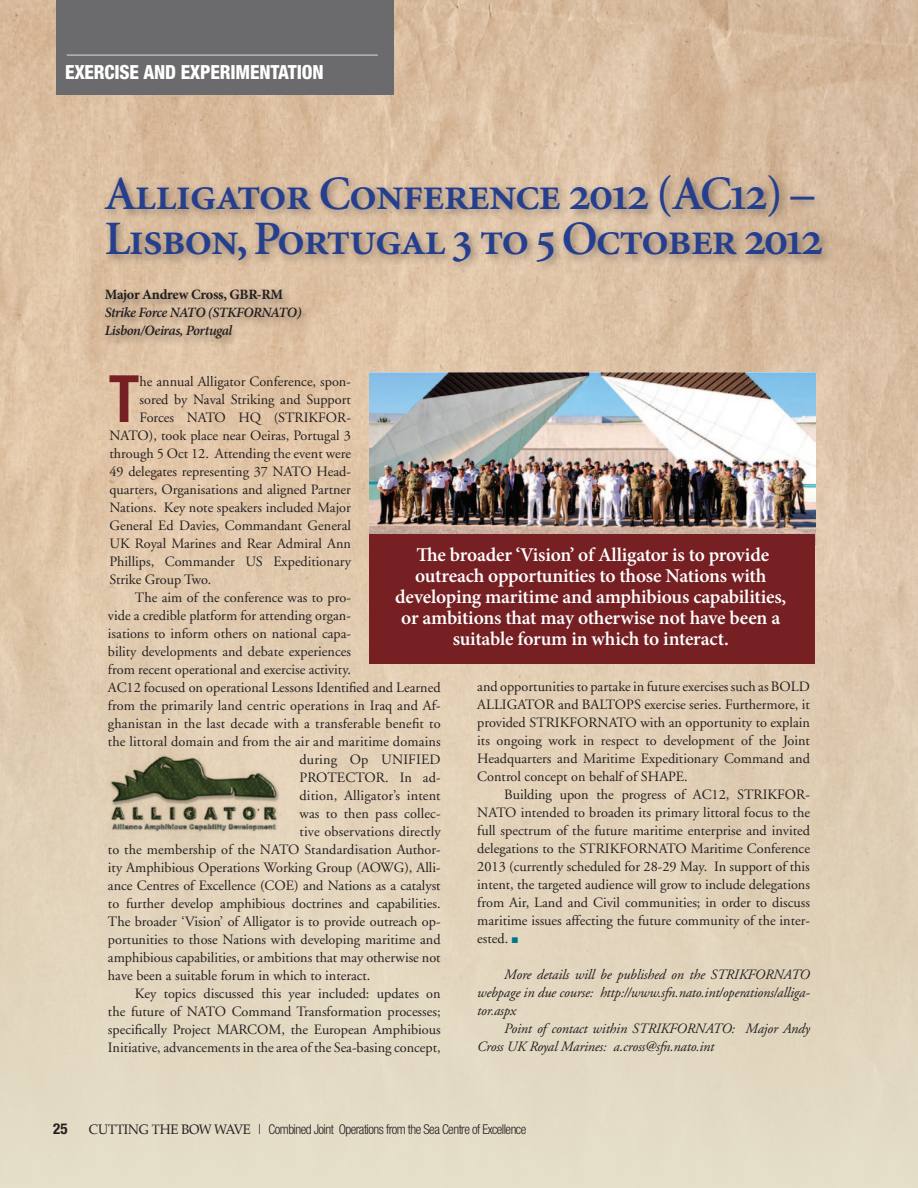
<style>
.page{position:relative;width:918px;height:1188px;background:#fff}
.page>*{position:absolute;margin:0;border:0;box-sizing:border-box;transform-origin:0 0}
.t1{font:700 condensed 62.25px "Helvetica";color:#762023}
.t2{font:48px/45px "Minion Semibold SC";letter-spacing:-.04em;color:#253f8e}
.t3{font:600 19.5px/21px "Minion Pro";letter-spacing:-.01em;color:#fff;text-align:center}
.t4{font:800 condensed 19.5px "Helvetica Neue";letter-spacing:-.01em;color:#fff}
.t5{font:700 condensed 15px "Helvetica Neue";color:#231f20}
.t6{font:14.25px/18px "Adobe Garamond";color:#231f20;text-align:justify}
.t7{font:italic 14.25px/18px "Adobe Garamond";letter-spacing:-.01em;color:#231f20;text-align:justify}
.t8{font:italic 600 14.25px/18px "Minion Pro";letter-spacing:-.035em;color:#231f20}
.t9{font:700 14.25px "Minion Pro";letter-spacing:-.02em;color:#231f20}
.t10{font:300 condensed 13.5px "Helvetica Neue";letter-spacing:-.04em;color:#231f20}
.s1{color:#00758c}
.s2{font-family:"Palatino";font-weight:400;font-stretch:normal}
</style>
<div class="page">
<img style="left:0;top:0;width:918px;height:478px">
<div style="left:0;top:478px;width:918px;height:710px;background:linear-gradient(to bottom,#e0c5a8,#e4dec8)"></div>
<div style="left:100px;top:171px;width:733px;height:178px;background:#231f20;opacity:.45"></div>
<img style="left:369px;top:372px;width:446px;height:163px">
<img style="left:105px;top:754px;width:177px;height:78px">
<div style="left:56px;top:0;width:338px;height:94px;background:#6b6b6e"></div>
<div style="left:369px;top:535px;width:446px;height:129px;background:#762023"></div>
<hr style="left:67px;top:54px;width:311px;height:2px;background:#fff">
<h3 class="t4" style="left:65px;top:60px;width:260px">EXERCISE AND EXPERIMENtATION</h3>
<h2 class="t2" style="left:105px;top:173px;width:719px">Alligator Conference 2012 (AC12) –<br>Lisbon, Portugal 3 to 5 October 2012</h2>
<p class="t9" style="left:105px;top:285px;width:180px">Major Andrew Cross, GBR-RM</p>
<p class="t8" style="left:105px;top:303px;width:198px">Strike Force NATO (STKFORNATO)<br>Lisbon/Oeiras, Portugal</p>
<h1 class="t1" style="left:108px;top:360px;width:33px">T</h1>
<p class="t6" style="left:140px;top:373px;width:213px">he annual Alligator Conference, spon-</p>
<p class="t6" style="left:140px;top:391px;width:213px">sored by Naval Striking and Support</p>
<p class="t6" style="left:140px;top:409px;width:213px">Forces NATO HQ (STRIKFOR-</p>
<p class="t6" style="left:109px;top:427px;width:243px">NATO), took place near Oeiras, Portugal 3</p>
<p class="t6" style="left:109px;top:445px;width:243px">through 5 Oct 12. Attending the event were</p>
<p class="t6" style="left:109px;top:463px;width:243px">49 delegates representing 37 NATO Head-</p>
<p class="t6" style="left:109px;top:481px;width:243px">quarters, Organisations and aligned Partner</p>
<p class="t6" style="left:109px;top:499px;width:243px">Nations. Key note speakers included Major</p>
<p class="t6" style="left:109px;top:517px;width:243px">General Ed Davies, Commandant General</p>
<p class="t6" style="left:109px;top:535px;width:243px">UK Royal Marines and Rear Admiral Ann</p>
<p class="t6" style="left:109px;top:553px;width:243px">Phillips, Commander US Expeditionary</p>
<p class="t6" style="left:109px;top:571px;width:104px">Strike Group Two.</p>
<p class="t6" style="left:135px;top:589px;width:218px">The aim of the conference was to pro-</p>
<p class="t6" style="left:108px;top:607px;width:244px">vide a credible platform for attending organ-</p>
<p class="t6" style="left:108px;top:625px;width:245px">isations to inform others on national capa-</p>
<p class="t6" style="left:108px;top:643px;width:245px">bility developments and debate experiences</p>
<p class="t6" style="left:108px;top:661px;width:244px">from recent operational and exercise activity.</p>
<p class="t6" style="left:108px;top:679px;width:334px">AC12 focused on operational Lessons Identified and Learned</p>
<p class="t6" style="left:108px;top:697px;width:334px">from the primarily land centric operations in Iraq and Af-</p>
<p class="t6" style="left:108px;top:715px;width:334px">ghanistan in the last decade with a transferable benefit to</p>
<p class="t6" style="left:108px;top:733px;width:334px">the littoral domain and from the air and maritime domains</p>
<p class="t6" style="left:300px;top:751px;width:143px">during Op UNIFIED</p>
<p class="t6" style="left:300px;top:769px;width:143px">PROTECTOR. In ad-</p>
<p class="t6" style="left:300px;top:787px;width:143px">dition, Alligator’s intent</p>
<p class="t6" style="left:300px;top:805px;width:143px">was to then pass collec-</p>
<p class="t6" style="left:300px;top:823px;width:143px">tive observations directly</p>
<p class="t6" style="left:108px;top:841px;width:334px">to the membership of the NATO Standardisation Author-</p>
<p class="t6" style="left:108px;top:859px;width:334px">ity Amphibious Operations Working Group (AOWG), Alli-</p>
<p class="t6" style="left:108px;top:877px;width:334px">ance Centres of Excellence (COE) and Nations as a catalyst</p>
<p class="t6" style="left:108px;top:895px;width:334px">to further develop amphibious doctrines and capabilities.</p>
<p class="t6" style="left:108px;top:913px;width:334px">The broader ‘Vision’ of Alligator is to provide outreach op-</p>
<p class="t6" style="left:108px;top:931px;width:334px">portunities to those Nations with developing maritime and</p>
<p class="t6" style="left:108px;top:949px;width:334px">amphibious capabilities, or ambitions that may otherwise not</p>
<p class="t6" style="left:108px;top:967px;width:264px">have been a suitable forum in which to interact.</p>
<p class="t6" style="left:135px;top:985px;width:307px">Key topics discussed this year included: updates on</p>
<p class="t6" style="left:108px;top:1003px;width:334px">the future of NATO Command Transformation processes;</p>
<p class="t6" style="left:108px;top:1021px;width:334px">specifically Project MARCOM, the European Amphibious</p>
<p class="t6" style="left:108px;top:1039px;width:334px">Initiative, advancements in the area of the Sea-basing concept,</p>
<h3 class="t3" style="left:395px;top:544px;width:393px">The broader ‘Vision’ of Alligator is to provide outreach opportunities to those Nations with developing maritime and amphibious capabilities, or ambitions that may otherwise not have been a suitable forum in which to interact.</h3>
<p class="t6" style="left:477px;top:678px;width:334px">and opportunities to partake in future exercises such as BOLD ALLIGATOR and BALTOPS exercise series. Furthermore, it provided STRIKFORNATO with an opportunity to explain its ongoing work in respect to development of the Joint Headquarters and Maritime Expeditionary Command and Control concept on behalf of SHAPE.</p>
<p class="t6" style="left:477px;top:786px;width:334px;text-indent:27px">Building upon the progress of AC12, STRIKFOR-NATO intended to broaden its primary littoral focus to the full spectrum of the future maritime enterprise and invited delegations to the STRIKFORNATO Maritime Conference 2013 (currently scheduled for 28-29 May. In support of this intent, the targeted audience will grow to include delegations from Air, Land and Civil communities; in order to discuss maritime issues affecting the future community of the inter&shy;ested. <span class="s1">■</span></p>
<p class="t7" style="left:477px;top:966px;width:334px;text-indent:27px">More details will be published on the STRIKFORNATO webpage in due course: http://www.sfn.nato.int/operations/alliga&shy;tor.aspx</p>
<p class="t7" style="left:477px;top:1020px;width:334px;text-indent:27px">Point of contact within STRIKFORNATO: Major Andy<br>Cross UK Royal Marines: a.cross@sfn.nato.int</p>
<p class="t5" style="left:53px;top:1119px;width:16px">25</p>
<p class="t10" style="left:89px;top:1122px;width:439px"><span class="s2">CUTTING THE BOW WAVE |</span> Combined Joint Operations from the Sea Centre of Excellence</p>
</div>
